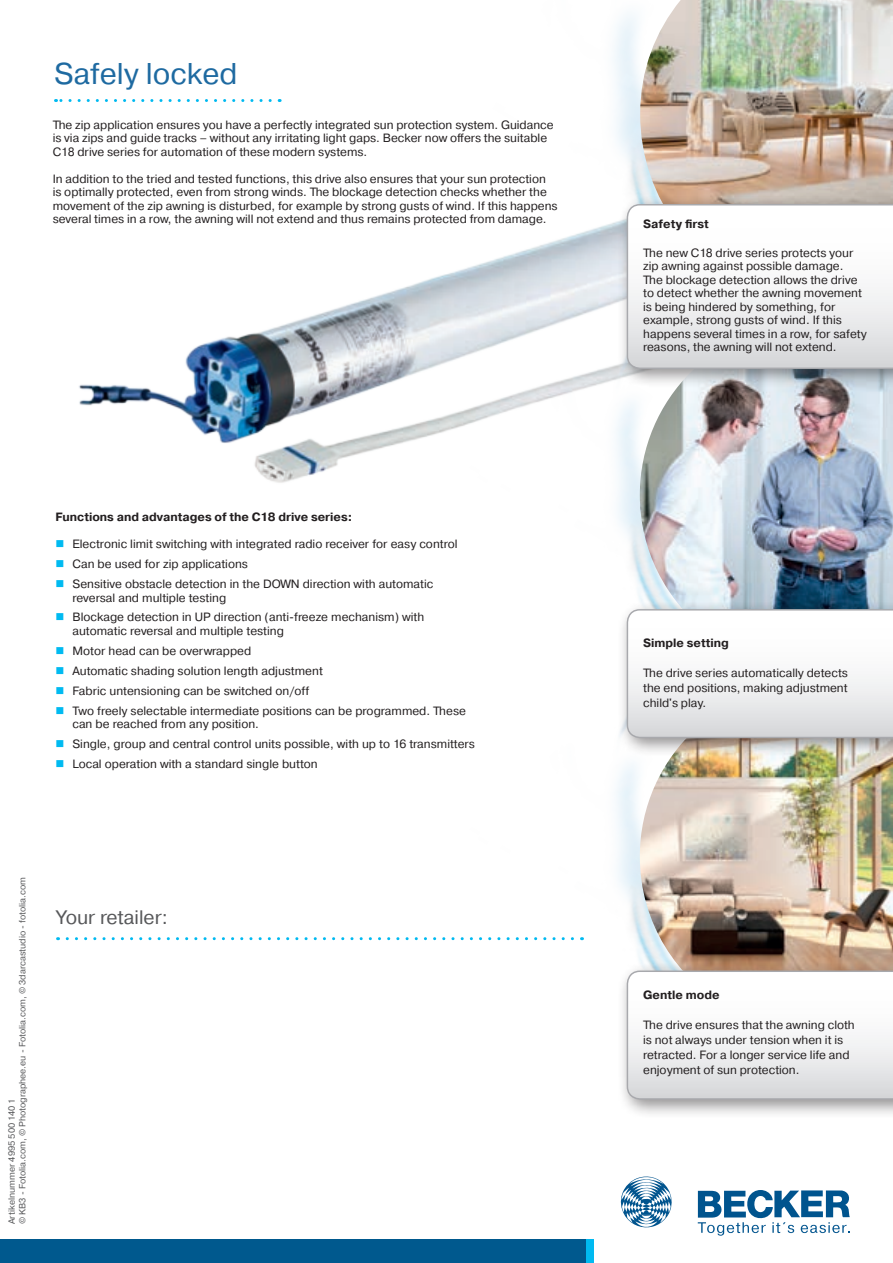
<style>
.page{position:relative;width:893px;height:1263px;background:#fff}
.page>*{position:absolute;margin:0;border:0;box-sizing:border-box;transform-origin:0 0}
.t1{font:30px "Pragmatica";color:#1e6aa1}
.t2{font:19.5px "Pragmatica";color:#57585a}
.t3{font:12px/13.5px "Pragmatica";color:#231f20}
.t4{font:700 12px "Pragmatica";color:#231f20}
.t5{font:9px/10.8px "Pragmatica";color:#57585a}
</style>
<div class="page">
<img style="left:379px;top:806px;width:261px;height:155px">
<img style="left:640px;top:806px;width:253px;height:155px">
<div style="left:617px;top:961px;width:276px;height:157px;background:#231f20;opacity:.5"></div>
<svg style="left:627px;top:970px;width:266px;height:130px"></svg>
<img style="left:79px;top:302px;width:286px;height:181px">
<img style="left:616px;top:452px;width:277px;height:354px">
<img style="left:640px;top:452px;width:253px;height:147px">
<svg style="left:55px;top:99px;width:215px;height:3px"></svg>
<svg style="left:621px;top:1176px;width:51px;height:52px"></svg>
<svg style="left:698px;top:1190px;width:152px;height:46px"></svg>
<div style="left:581px;top:1239px;width:13px;height:24px;background:#00baf1"></div>
<div style="left:0;top:1239px;width:585px;height:24px;background:#00598e"></div>
<img style="left:355px;top:15px;width:538px;height:437px">
<img style="left:640px;top:0;width:253px;height:194px">
<div style="left:617px;top:194px;width:276px;height:194px;background:#231f20;opacity:.5"></div>
<svg style="left:627px;top:204px;width:266px;height:165px"></svg>
<div style="left:617px;top:599px;width:276px;height:158px;background:#231f20;opacity:.5"></div>
<svg style="left:627px;top:609px;width:266px;height:129px"></svg>
<svg style="left:58px;top:937px;width:514px;height:3px"></svg>
<h1 class="t1" style="left:54px;top:55px;width:185px">Safely locked</h1>
<p class="t3" style="left:53px;top:118px;width:502px">The zip application ensures you have a perfectly integrated sun protection system. Guidance is via zips and guide tracks – without any irritating light gaps. Becker now offers the suitable<br>C18 drive series for automation of these modern systems.</p>
<p class="t3" style="left:53px;top:172px;width:506px">In addition to the tried and tested functions, this drive also ensures that your sun protection is optimally protected, even from strong winds. The blockage detection checks whether the movement of the zip awning is disturbed, for example by strong gusts of wind. If this happens several times in a row, the awning will not extend and thus remains protected from damage.</p>
<p class="t4" style="left:56px;top:509px;width:298px">Functions and advantages of the C18 drive series:</p>
<p class="t3" style="left:72px;top:534px;width:387px;line-height:20px">Electronic limit switching with integrated radio receiver for easy control<br>Can be used for zip applications<br>Sensitive obstacle detection in the DOWN direction with automatic</p>
<p class="t3" style="left:72px;top:588px;width:353px;line-height:20px">reversal and multiple testing<br>Blockage detection in UP direction (anti-freeze mechanism) with</p>
<p class="t3" style="left:72px;top:621px;width:395px;line-height:20px">automatic reversal and multiple testing<br>Motor head can be overwrapped<br>Automatic shading solution length adjustment<br>Fabric untensioning can be switched on/off<br>Two freely selectable intermediate positions can be programmed. These</p>
<p class="t3" style="left:72px;top:714px;width:404px;line-height:20px">can be reached from any position.<br>Single, group and central control units possible, with up to 16 transmitters<br>Local operation with a standard single button</p>
<p class="t5" style="left:7px;top:1224px;width:349px;rotate:-90deg">Artikelnummer 4995 500 140 1<br>© KB3 - Fotolia.com, © Photographee.eu - Fotolia.com, © 3darcastudio - fotolia.com</p>
<h2 class="t2" style="left:57px;top:905px;width:112px">Your retailer:</h2>
<p class="t4" style="left:643px;top:216px;width:67px">Safety first</p>
<p class="t3" style="left:643px;top:246px;width:225px">The new C18 drive series protects your zip awning against possible damage.<br>The blockage detection allows the drive to detect whether the awning movement is being hindered by something, for example, strong gusts of wind. If this happens several times in a row, for safety reasons, the awning will not extend.</p>
<p class="t4" style="left:643px;top:635px;width:87px">Simple setting</p>
<p class="t3" style="left:643px;top:665px;width:206px;line-height:15px;text-align:justify">The drive series automatically detects the end positions, making adjustment child's play.</p>
<p class="t4" style="left:643px;top:987px;width:78px">Gentle mode</p>
<p class="t3" style="left:643px;top:1018px;width:213px;line-height:15px">The drive ensures that the awning cloth is not always under tension when it is retracted. For a longer service life and enjoyment of sun protection.</p>
</div>
